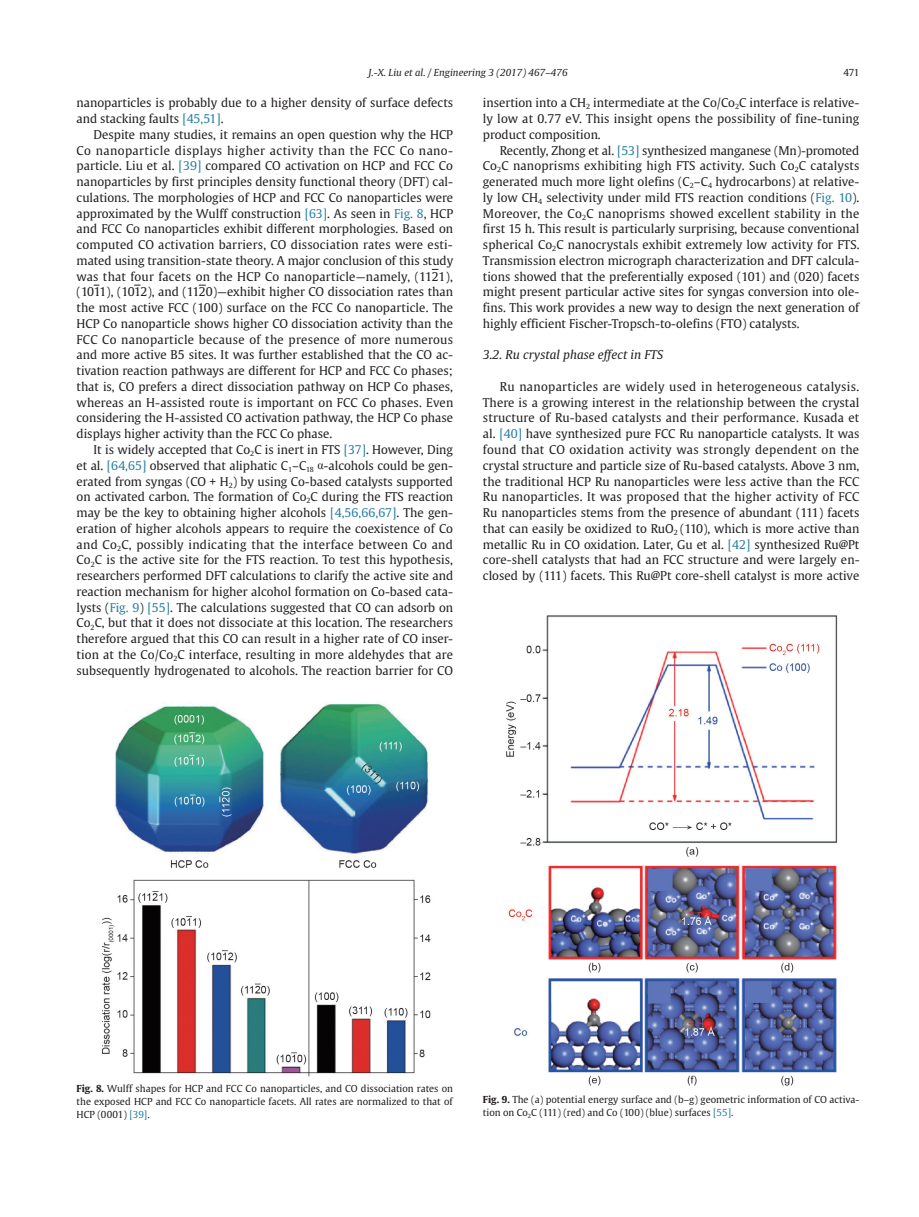
<style>
.page{position:relative;width:919px;height:1217px;background:#fff}
.page>*{position:absolute;margin:0;border:0;box-sizing:border-box;transform-origin:0 0}
.t1{font:12px/15.8px "Gulliver";color:#231f20;text-align:justify}
.t2{font:italic 12px "Gulliver";color:#231f20;scale:1.04 1}
.t3{font:9.6px/12.9px "Gulliver";color:#231f20;text-align:justify}
.t4{font:italic 9.6px "Gulliver";color:#231f20;scale:1.04 1}
.s1{color:#277ea2}
.s2{font-family:"Times New Roman"}
.s3{font-weight:700}
</style>
<div class="page">
<img style="left:101px;top:702px;width:330px;height:375px">
<img style="left:506px;top:615px;width:332px;height:471px">
<p class="t4" style="left:368px;top:67px;width:193px">J.-X. Liu et al. / Engineering 3 (2017) 467–476</p>
<p class="t3" style="left:843px;top:66px;width:17px">471</p>
<p class="t1" style="left:77px;top:95px;width:378px">nanoparticles is probably due to a higher density of surface defects and stacking faults <span class="s1">[45,51]</span>.</p>
<p class="t1" style="left:77px;top:126px;width:378px;text-indent:17px">Despite many studies, it remains an open question why the HCP Co nanoparticle displays higher activity than the FCC Co nano&shy;particle. Liu et al. <span class="s1">[39]</span> compared CO activation on HCP and FCC Co nanoparticles by first principles density functional theory (DFT) cal&shy;culations. The morphologies of HCP and FCC Co nanoparticles were approximated by the Wulff construction <span class="s1">[63]</span>. As seen in <span class="s1">Fig. 8</span>, HCP and FCC Co nanoparticles exhibit different morphologies. Based on computed CO activation barriers, CO dissociation rates were esti&shy;mated using transition-state theory. A major conclusion of this study was that four facets on the HCP Co nanoparticle—namely, (1121), (1011), (1012), and (1120)—exhibit higher CO dissociation rates than the most active FCC (100) surface on the FCC Co nanoparticle. The HCP Co nanoparticle shows higher CO dissociation activity than the FCC Co nanoparticle because of the presence of more numerous and more active B5 sites. It was further established that the CO ac&shy;tivation reaction pathways are different for HCP and FCC Co phases; that is, CO prefers a direct dissociation pathway on HCP Co phases, whereas an H-assisted route is important on FCC Co phases. Even considering the H-assisted CO activation pathway, the HCP Co phase displays higher activity than the FCC Co phase.</p>
<p class="t1" style="left:77px;top:441px;width:378px;text-indent:17px">It is widely accepted that Co<sub>2</sub>C is inert in FTS <span class="s1">[37]</span>. However, Ding et al. <span class="s1">[64,65]</span> observed that aliphatic C<sub>1</sub>–C<sub>18</sub> <span class="s2">α</span>-alcohols could be gen&shy;erated from syngas (CO + H<sub>2</sub>) by using Co-based catalysts supported on activated carbon. The formation of Co<sub>2</sub>C during the FTS reaction may be the key to obtaining higher alcohols <span class="s1">[4,56,66,67]</span>. The gen&shy;eration of higher alcohols appears to require the coexistence of Co and Co<sub>2</sub>C, possibly indicating that the interface between Co and Co<sub>2</sub>C is the active site for the FTS reaction. To test this hypothesis, researchers performed DFT calculations to clarify the active site and reaction mechanism for higher alcohol formation on Co-based cata&shy;lysts (<span class="s1">Fig. 9</span>) <span class="s1">[55]</span>. The calculations suggested that CO can adsorb on Co<sub>2</sub>C, but that it does not dissociate at this location. The researchers therefore argued that this CO can result in a higher rate of CO inser&shy;tion at the Co/Co<sub>2</sub>C interface, resulting in more aldehydes that are subsequently hydrogenated to alcohols. The reaction barrier for CO</p>
<p class="t1" style="left:483px;top:95px;width:378px">insertion into a CH<sub>2</sub> intermediate at the Co/Co<sub>2</sub>C interface is relative&shy;ly low at 0.77 eV. This insight opens the possibility of fine-tuning product composition.</p>
<p class="t1" style="left:483px;top:142px;width:378px;text-indent:17px">Recently, Zhong et al. <span class="s1">[53]</span> synthesized manganese (Mn)-promoted Co<sub>2</sub>C nanoprisms exhibiting high FTS activity. Such Co<sub>2</sub>C catalysts generated much more light olefins (C<sub>2</sub>–C<sub>4</sub> hydrocarbons) at relative&shy;ly low CH<sub>4</sub> selectivity under mild FTS reaction conditions (<span class="s1">Fig. 10</span>).<br>Moreover, the Co<sub>2</sub>C nanoprisms showed excellent stability in the first 15 h. This result is particularly surprising, because conventional spherical Co<sub>2</sub>C nanocrystals exhibit extremely low activity for FTS.<br>Transmission electron micrograph characterization and DFT calcula&shy;tions showed that the preferentially exposed (101) and (020) facets might present particular active sites for syngas conversion into ole&shy;fins. This work provides a new way to design the next generation of highly efficient Fischer-Tropsch-to-olefins (FTO) catalysts.</p>
<p class="t2" style="left:483px;top:348px;width:175px">3.2. Ru crystal phase effect in FTS</p>
<p class="t1" style="left:483px;top:378px;width:378px;text-indent:17px">Ru nanoparticles are widely used in heterogeneous catalysis.<br>There is a growing interest in the relationship between the crystal structure of Ru-based catalysts and their performance. Kusada et al. <span class="s1">[40]</span> have synthesized pure FCC Ru nanoparticle catalysts. It was found that CO oxidation activity was strongly dependent on the crystal structure and particle size of Ru-based catalysts. Above 3 nm, the traditional HCP Ru nanoparticles were less active than the FCC Ru nanoparticles. It was proposed that the higher activity of FCC Ru nanoparticles stems from the presence of abundant (111) facets that can easily be oxidized to RuO<sub>2</sub> (110), which is more active than metallic Ru in CO oxidation. Later, Gu et al. <span class="s1">[42]</span> synthesized Ru@Pt core-shell catalysts that had an FCC structure and were largely en&shy;closed by (111) facets. This Ru@Pt core-shell catalyst is more active</p>
<p class="t3" style="left:77px;top:1081px;width:378px"><span class="s3">Fig. 8.</span> Wulff shapes for HCP and FCC Co nanoparticles, and CO dissociation rates on the exposed HCP and FCC Co nanoparticle facets. All rates are normalized to that of HCP (0001) <span class="s1">[39]</span>.</p>
<p class="t3" style="left:483px;top:1093px;width:378px"><span class="s3">Fig. 9.</span> The (a) potential energy surface and (b–g) geometric information of CO activa&shy;tion on Co<sub>2</sub>C (111) (red) and Co (100) (blue) surfaces <span class="s1">[55]</span>.</p>
</div>
